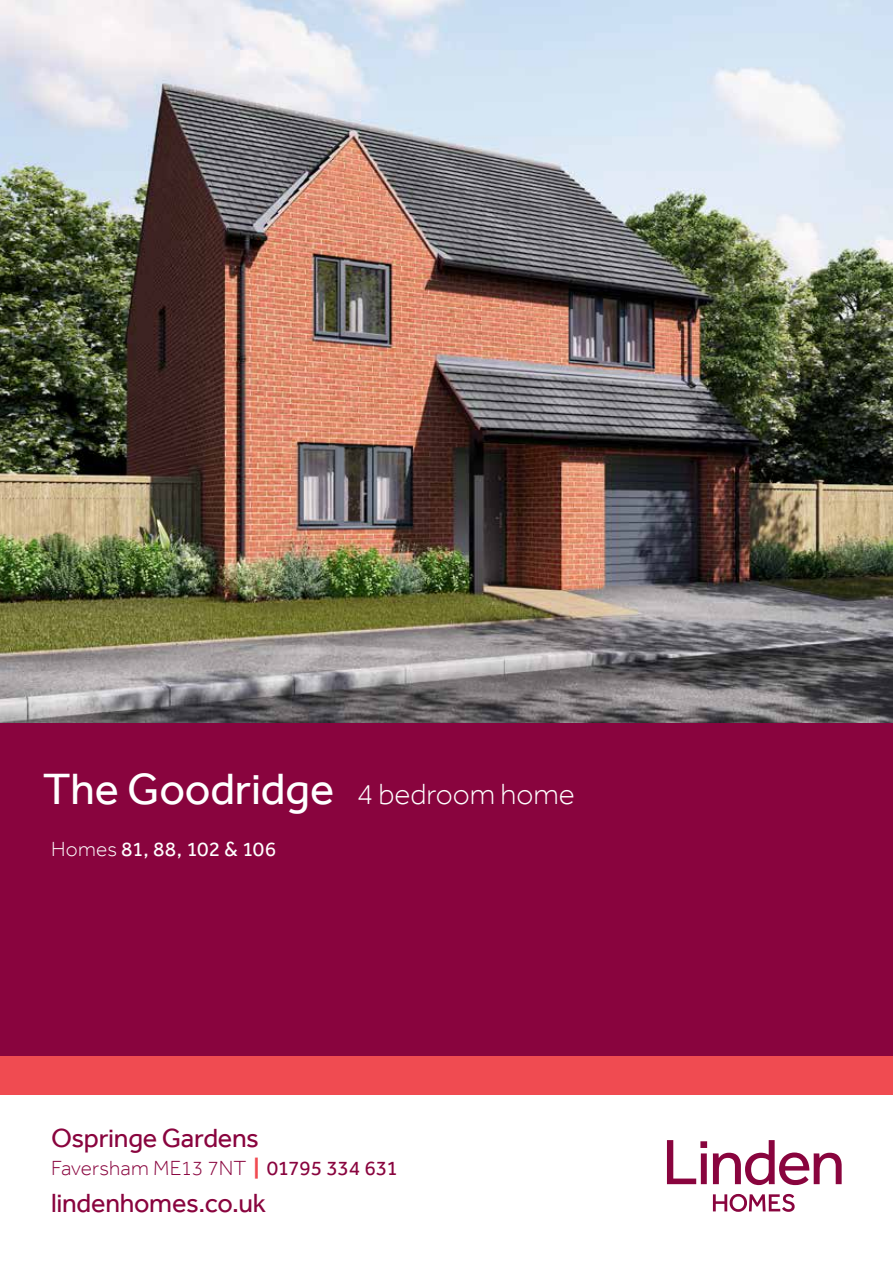
<style>
.page{position:relative;width:893px;height:1263px;background:#fff}
.page>*{position:absolute;margin:0;border:0;box-sizing:border-box;transform-origin:0 0}
.t1{font:45px "Effra";letter-spacing:-.005em;color:#fff}
.t2{font:27px "Effra";letter-spacing:-.01em;color:#89043e}
.t3{font:300 21px "Effra";letter-spacing:.005em;color:#89043e}
.t4{font:21px "Effra";letter-spacing:-.01em;color:#fff}
.s1{font-weight:300;font-size:30px}
.s2{font-weight:300}
.s3{font-weight:700;color:#f04b51}
.s4{font-weight:400}
</style>
<div class="page">
<img style="left:0;top:0;width:893px;height:723px">
<svg style="left:667px;top:1140px;width:40px;height:44px"></svg>
<svg style="left:713px;top:1140px;width:129px;height:45px"></svg>
<svg style="left:713px;top:1194px;width:82px;height:18px"></svg>
<div style="left:0;top:723px;width:893px;height:334px;background:#89043e"></div>
<div style="left:0;top:1057px;width:893px;height:38px;background:#f04b51"></div>
<h1 class="t1" style="left:43px;top:762px;width:534px">The Goodridge <span class="s1">4 bedroom home</span></h1>
<p class="t4" style="left:51px;top:837px;width:227px"><span class="s2">Homes</span> 81, 88, 102 &amp; 106</p>
<p class="t2" style="left:51px;top:1122px;width:209px">Ospringe Gardens</p>
<p class="t3" style="left:51px;top:1156px;width:348px">Faversham ME13 7NT <span class="s3">|</span> <span class="s4">01795 334 631</span></p>
<p class="t2" style="left:51px;top:1187px;width:217px">lindenhomes.co.uk</p>
</div>
